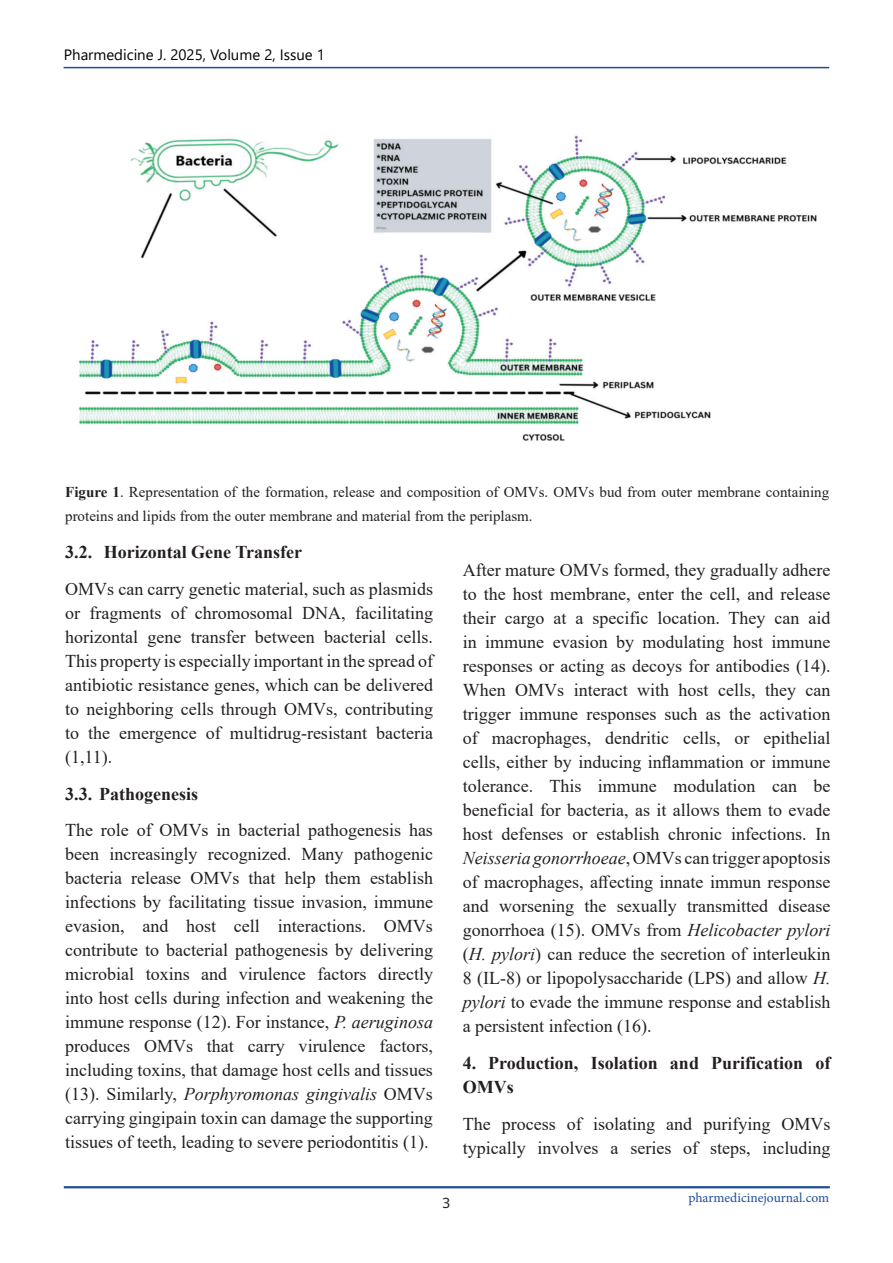
<style>
.page{position:relative;width:893px;height:1263px;background:#fff}
.page>*{position:absolute;margin:0;border:0;box-sizing:border-box;transform-origin:0 0}
.t1{font:18px/24px "Times New Roman";color:#231f20;text-align:justify}
.t2{font:700 18px/24px "Times New Roman";color:#231f20}
.t3{font:15px/24px "Times New Roman";color:#231f20}
.t4{font:15px "Segoe UI";color:#000}
.t5{font:14.25px "Noto Sans";color:#231f20}
.t6{font:13.5px "Minion Pro";color:#1e4d9f}
.s1{font-weight:700}
.s2{font-style:italic}
</style>
<div class="page">
<hr style="left:64px;top:67px;width:765px;height:1px;background:#1e4d9f">
<hr style="left:64px;top:1186px;width:766px;height:2px;background:#1e4d9f">
<img style="left:78px;top:135px;width:739px;height:306px">
<p class="t4" style="left:64px;top:41px;width:263px">Pharmedicine J. 2025, Volume 2, Issue 1</p>
<p class="t3" style="left:65px;top:479px;width:765px"><span class="s1">Figure 1</span>. Representation of the formation, release and composition of OMVs. OMVs bud from outer membrane containing proteins and lipids from the outer membrane and material from the periplasm.</p>
<p class="t2" style="left:65px;top:540px;width:238px">3.2. Horizontal Gene Transfer</p>
<p class="t1" style="left:65px;top:576px;width:369px">OMVs can carry genetic material, such as plasmids or fragments of chromosomal DNA, facilitating horizontal gene transfer between bacterial cells.<br>This property is especially important in the spread of antibiotic resistance genes, which can be delivered to neighboring cells through OMVs, contributing to the emergence of multidrug-resistant bacteria (1,11).</p>
<p class="t2" style="left:65px;top:781px;width:135px">3.3. Pathogenesis</p>
<p class="t1" style="left:65px;top:818px;width:369px">The role of OMVs in bacterial pathogenesis has been increasingly recognized. Many pathogenic bacteria release OMVs that help them establish infections by facilitating tissue invasion, immune evasion, and host cell interactions. OMVs contribute to bacterial pathogenesis by delivering microbial toxins and virulence factors directly into host cells during infection and weakening the immune response (12). For instance, <span class="s2">P. aeruginosa </span>produces OMVs that carry virulence factors, including toxins, that damage host cells and tissues (13). Similarly, <span class="s2">Porphyromonas gingivalis</span> OMVs carrying gingipain toxin can damage the supporting tissues of teeth, leading to severe periodontitis (1).</p>
<p class="t1" style="left:463px;top:557px;width:369px">After mature OMVs formed, they gradually adhere to the host membrane, enter the cell, and release their cargo at a specific location. They can aid in immune evasion by modulating host immune responses or acting as decoys for antibodies (14).<br>When OMVs interact with host cells, they can trigger immune responses such as the activation of macrophages, dendritic cells, or epithelial cells, either by inducing inflammation or immune tolerance. This immune modulation can be beneficial for bacteria, as it allows them to evade host defenses or establish chronic infections. In <span class="s2">Neisseria gonorrhoeae</span>, OMVs can trigger apoptosis of macrophages, affecting innate immun response and worsening the sexually transmitted disease gonorrhoea (15). OMVs from <span class="s2">Helicobacter pylori </span>(<span class="s2">H. pylori</span>) can reduce the secretion of interleukin 8 (IL-8) or lipopolysaccharide (LPS) and allow <span class="s2">H. pylori</span> to evade the immune response and establish a persistent infection (16).</p>
<p class="t2" style="left:463px;top:1050px;width:369px">4. Production, Isolation and Purification of<br>OMVs</p>
<p class="t1" style="left:463px;top:1111px;width:369px">The process of isolating and purifying OMVs typically involves a series of steps, including</p>
<p class="t5" style="left:443px;top:1193px;width:9px">3</p>
<p class="t6" style="left:688px;top:1189px;width:142px">pharmedicinejournal.com</p>
</div>
